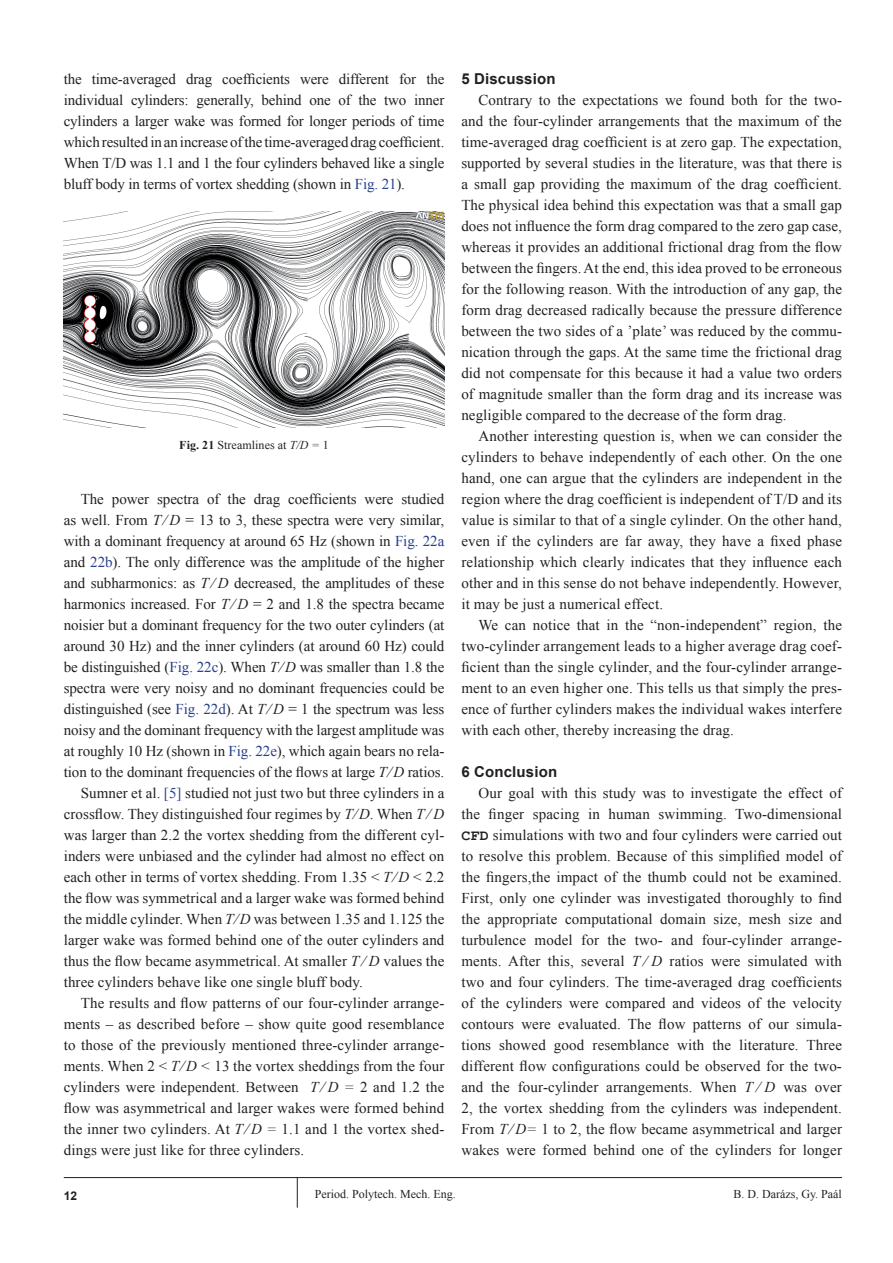
<style>
.page{position:relative;width:893px;height:1263px;background:#fff}
.page>*{position:absolute;margin:0;border:0;box-sizing:border-box;transform-origin:0 0}
.t1{font:15px/21px "Times New Roman";letter-spacing:.005em;color:#231f20;text-align:justify}
.t2{font:700 15px "Arial";letter-spacing:.01em;color:#231f20}
.t3{font:12px "Times New Roman";color:#231f20}
.t4{font:700 12px "Arial";color:#231f20}
.s1{color:#253f8e}
.s2{font-weight:700}
.s3{font-style:italic}
.s4{font-family:"Courier New";font-weight:700}
</style>
<div class="page">
<hr style="left:64px;top:1177px;width:778px;height:1px;background:#231f20">
<svg style="left:297px;top:1178px;width:1px;height:29px"></svg>
<img style="left:64px;top:212px;width:380px;height:216px">
<p class="t1" style="left:64px;top:68px;width:382px">the time-averaged drag coefficients were different for the individual cylinders: generally, behind one of the two inner cylinders a larger wake was formed for longer periods of time which resulted in an increase of the time-averaged drag coefficient.<br>When T/D was 1.1 and 1 the four cylinders behaved like a single bluff body in terms of vortex shedding (shown in <span class="s1">Fig. 21</span>).</p>
<p class="t3" style="left:179px;top:436px;width:151px"><span class="s2">Fig. 21</span> Streamlines at <span class="s3">T/D =</span> 1</p>
<p class="t1" style="left:81px;top:488px;width:365px">The power spectra of the drag coefficients were studied</p>
<p class="t1" style="left:64px;top:509px;width:382px">as well. From <span class="s3">T</span> ⁄ <span class="s3">D</span> = 13 to 3, these spectra were very similar,</p>
<p class="t1" style="left:64px;top:530px;width:382px">with a dominant frequency at around 65 Hz (shown in <span class="s1">Fig. 22a</span></p>
<p class="t1" style="left:64px;top:551px;width:382px">and <span class="s1">22b</span>). The only difference was the amplitude of the higher</p>
<p class="t1" style="left:64px;top:572px;width:382px">and subharmonics: as <span class="s3">T</span> ⁄ <span class="s3">D</span> decreased, the amplitudes of these</p>
<p class="t1" style="left:64px;top:593px;width:382px">harmonics increased. For <span class="s3">T</span> ⁄ <span class="s3">D</span> = 2 and 1.8 the spectra became</p>
<p class="t1" style="left:64px;top:614px;width:382px">noisier but a dominant frequency for the two outer cylinders (at</p>
<p class="t1" style="left:64px;top:635px;width:382px">around 30 Hz) and the inner cylinders (at around 60 Hz) could</p>
<p class="t1" style="left:64px;top:656px;width:382px">be distinguished (<span class="s1">Fig. 22c</span>). When <span class="s3">T</span> ⁄ <span class="s3">D</span> was smaller than 1.8 the</p>
<p class="t1" style="left:64px;top:677px;width:382px">spectra were very noisy and no dominant frequencies could be</p>
<p class="t1" style="left:64px;top:698px;width:382px">distinguished (see <span class="s1">Fig. 22d</span>). At <span class="s3">T</span> ⁄ <span class="s3">D</span> = 1 the spectrum was less</p>
<p class="t1" style="left:64px;top:719px;width:382px">noisy and the dominant frequency with the largest amplitude was</p>
<p class="t1" style="left:64px;top:740px;width:382px">at roughly 10 Hz (shown in <span class="s1">Fig. 22e</span>), which again bears no rela-</p>
<p class="t1" style="left:64px;top:761px;width:382px">tion to the dominant frequencies of the flows at large <span class="s3">T</span>⁄<span class="s3">D</span> ratios.</p>
<p class="t1" style="left:81px;top:782px;width:365px">Sumner et al. <span class="s1">[5]</span> studied not just two but three cylinders in a</p>
<p class="t1" style="left:64px;top:803px;width:382px">crossflow. They distinguished four regimes by <span class="s3">T</span>⁄<span class="s3">D</span>. When <span class="s3">T</span> ⁄ <span class="s3">D</span></p>
<p class="t1" style="left:64px;top:824px;width:382px">was larger than 2.2 the vortex shedding from the different cyl-</p>
<p class="t1" style="left:64px;top:845px;width:382px">inders were unbiased and the cylinder had almost no effect on</p>
<p class="t1" style="left:64px;top:866px;width:382px">each other in terms of vortex shedding. From 1.35 &lt; <span class="s3">T</span> ⁄ <span class="s3">D</span> &lt; 2.2</p>
<p class="t1" style="left:64px;top:887px;width:382px">the flow was symmetrical and a larger wake was formed behind</p>
<p class="t1" style="left:64px;top:908px;width:382px">the middle cylinder. When <span class="s3">T</span>⁄<span class="s3">D</span> was between 1.35 and 1.125 the</p>
<p class="t1" style="left:64px;top:929px;width:382px">larger wake was formed behind one of the outer cylinders and</p>
<p class="t1" style="left:64px;top:950px;width:382px">thus the flow became asymmetrical. At smaller <span class="s3">T</span> ⁄ <span class="s3">D</span> values the</p>
<p class="t1" style="left:64px;top:971px;width:301px">three cylinders behave like one single bluff body.</p>
<p class="t1" style="left:81px;top:992px;width:365px">The results and flow patterns of our four-cylinder arrange-</p>
<p class="t1" style="left:64px;top:1013px;width:382px">ments ‒ as described before ‒ show quite good resemblance</p>
<p class="t1" style="left:64px;top:1034px;width:382px">to those of the previously mentioned three-cylinder arrange-</p>
<p class="t1" style="left:64px;top:1055px;width:382px">ments. When 2 &lt; <span class="s3">T</span> ⁄ <span class="s3">D &lt;</span> 13 the vortex sheddings from the four</p>
<p class="t1" style="left:64px;top:1076px;width:382px">cylinders were independent. Between <span class="s3">T</span> ⁄ <span class="s3">D =</span> 2 and 1.2 the</p>
<p class="t1" style="left:64px;top:1097px;width:382px">flow was asymmetrical and larger wakes were formed behind</p>
<p class="t1" style="left:64px;top:1118px;width:382px">the inner two cylinders. At <span class="s3">T</span> ⁄ <span class="s3">D =</span> 1.1 and 1 the vortex shed-</p>
<p class="t1" style="left:64px;top:1139px;width:242px">dings were just like for three cylinders.</p>
<p class="t2" style="left:461px;top:68px;width:96px">5 Discussion</p>
<p class="t1" style="left:461px;top:89px;width:382px;text-indent:17px">Contrary to the expectations we found both for the two&shy;and the four-cylinder arrangements that the maximum of the time-averaged drag coefficient is at zero gap. The expectation, supported by several studies in the literature, was that there is a small gap providing the maximum of the drag coefficient.<br>The physical idea behind this expectation was that a small gap does not influence the form drag compared to the zero gap case, whereas it provides an additional frictional drag from the flow between the fingers. At the end, this idea proved to be erroneous for the following reason. With the introduction of any gap, the form drag decreased radically because the pressure difference between the two sides of a ’plate’ was reduced by the commu&shy;nication through the gaps. At the same time the frictional drag did not compensate for this because it had a value two orders of magnitude smaller than the form drag and its increase was negligible compared to the decrease of the form drag.</p>
<p class="t1" style="left:461px;top:425px;width:382px;text-indent:17px">Another interesting question is, when we can consider the cylinders to behave independently of each other. On the one hand, one can argue that the cylinders are independent in the region where the drag coefficient is independent of T/D and its value is similar to that of a single cylinder. On the other hand, even if the cylinders are far away, they have a fixed phase relationship which clearly indicates that they influence each other and in this sense do not behave independently. However, it may be just a numerical effect.</p>
<p class="t1" style="left:461px;top:614px;width:382px;text-indent:17px">We can notice that in the “non-independent” region, the two-cylinder arrangement leads to a higher average drag coef&shy;ficient than the single cylinder, and the four-cylinder arrange&shy;ment to an even higher one. This tells us that simply the pres&shy;ence of further cylinders makes the individual wakes interfere with each other, thereby increasing the drag.</p>
<p class="t2" style="left:461px;top:761px;width:97px">6 Conclusion</p>
<p class="t1" style="left:461px;top:782px;width:382px;text-indent:17px">Our goal with this study was to investigate the effect of the finger spacing in human swimming. Two-dimensional <span class="s4">CFD</span> simulations with two and four cylinders were carried out to resolve this problem. Because of this simplified model of the fingers,the impact of the thumb could not be examined.<br>First, only one cylinder was investigated thoroughly to find the appropriate computational domain size, mesh size and turbulence model for the two- and four-cylinder arrange&shy;ments. After this, several <span class="s3">T</span> ⁄ <span class="s3">D</span> ratios were simulated with two and four cylinders. The time-averaged drag coefficients of the cylinders were compared and videos of the velocity contours were evaluated. The flow patterns of our simula&shy;tions showed good resemblance with the literature. Three different flow configurations could be observed for the two&shy;and the four-cylinder arrangements. When <span class="s3">T</span> ⁄ <span class="s3">D</span> was over 2, the vortex shedding from the cylinders was independent.<br>From <span class="s3">T</span> ⁄ <span class="s3">D=</span> 1 to 2, the flow became asymmetrical and larger wakes were formed behind one of the cylinders for longer</p>
<p class="t4" style="left:64px;top:1187px;width:15px">12</p>
<p class="t3" style="left:315px;top:1186px;width:142px">Period. Polytech. Mech. Eng.</p>
<p class="t3" style="left:733px;top:1186px;width:110px">B. D. Darázs, Gy. Paál</p>
</div>
